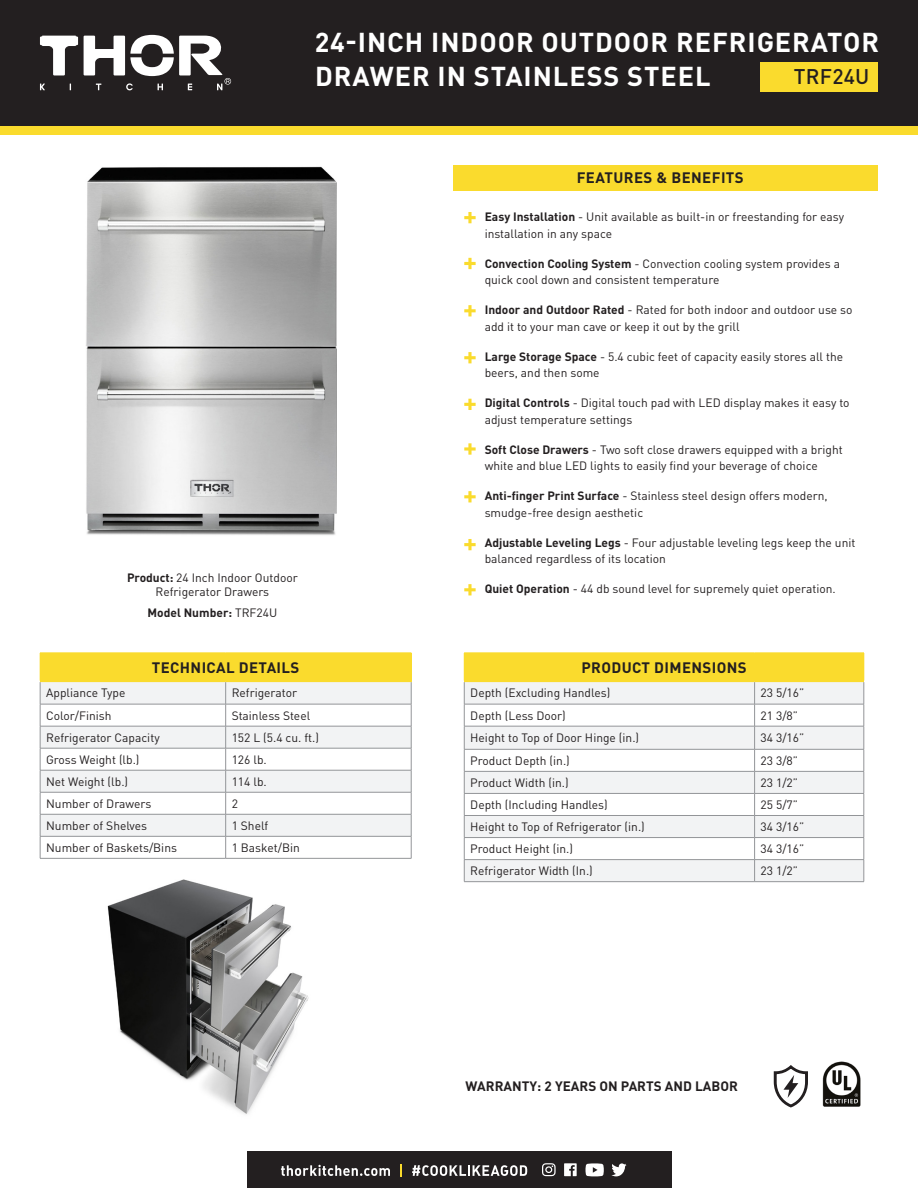
<style>
.page{position:relative;width:918px;height:1188px;background:#fff}
.page>*{position:absolute;margin:0;border:0;box-sizing:border-box;transform-origin:0 0}
.t1{font:700 27px/34.5px "DIN Pro";letter-spacing:.035em;color:#fff}
.t2{font:500 21px "DIN Pro";letter-spacing:.01em;color:#231f20}
.t3{font:700 15px "DIN Pro";letter-spacing:.025em;color:#231f20}
.t4{font:700 13.5px "DIN Pro";color:#231f20}
.t5{font:12px/16.5px "DIN Pro";color:#231f20}
.t6{font:700 12px "DIN Pro";color:#231f20}
.s1{font-weight:700}
.s2{font-weight:400}
</style>
<div class="page">
<img style="left:107px;top:879px;width:202px;height:235px">
<div style="left:0;top:125px;width:918px;height:10px;background:#fadb2d"></div>
<div style="left:0;top:0;width:918px;height:125px;background:#231f20"></div>
<svg style="left:40px;top:84px;width:5px;height:6px"></svg>
<svg style="left:84px;top:35px;width:147px;height:55px"></svg>
<svg style="left:40px;top:36px;width:38px;height:39px"></svg>
<div style="left:453px;top:165px;width:425px;height:26px;background:#fadb2d"></div>
<div style="left:40px;top:653px;width:371px;height:28px;background:#fadb2d"></div>
<svg style="left:41px;top:682px;width:370px;height:154px;fill:#f2f3f4"></svg>
<hr style="left:40px;top:704px;width:186px;height:1px;background:#939598">
<hr style="left:226px;top:704px;width:185px;height:1px;background:#939598">
<hr style="left:40px;top:726px;width:186px;height:1px;background:#939598">
<hr style="left:226px;top:726px;width:185px;height:1px;background:#939598">
<hr style="left:40px;top:748px;width:186px;height:1px;background:#939598">
<hr style="left:226px;top:748px;width:185px;height:1px;background:#939598">
<hr style="left:40px;top:770px;width:186px;height:1px;background:#939598">
<hr style="left:226px;top:770px;width:185px;height:1px;background:#939598">
<hr style="left:40px;top:792px;width:186px;height:1px;background:#939598">
<hr style="left:226px;top:792px;width:185px;height:1px;background:#939598">
<hr style="left:40px;top:814px;width:186px;height:1px;background:#939598">
<hr style="left:226px;top:814px;width:185px;height:1px;background:#939598">
<hr style="left:40px;top:836px;width:186px;height:1px;background:#939598">
<hr style="left:226px;top:836px;width:185px;height:1px;background:#939598">
<svg style="left:225px;top:682px;width:1px;height:176px"></svg>
<hr style="left:40px;top:858px;width:186px;height:1px;background:#939598">
<hr style="left:226px;top:858px;width:185px;height:1px;background:#939598">
<svg style="left:411px;top:653px;width:1px;height:205px"></svg>
<svg style="left:40px;top:682px;width:1px;height:176px"></svg>
<hr style="left:40px;top:681px;width:186px;height:1px;background:#fadb2d">
<hr style="left:226px;top:681px;width:185px;height:1px;background:#fadb2d">
<img style="left:822px;top:1061px;width:39px;height:45px">
<svg style="left:773px;top:1065px;width:35px;height:43px"></svg>
<svg style="left:464px;top:212px;width:12px;height:11px"></svg>
<svg style="left:464px;top:258px;width:12px;height:11px"></svg>
<svg style="left:464px;top:305px;width:12px;height:11px"></svg>
<svg style="left:464px;top:399px;width:12px;height:11px"></svg>
<svg style="left:464px;top:443px;width:12px;height:12px"></svg>
<svg style="left:464px;top:491px;width:12px;height:11px"></svg>
<svg style="left:464px;top:539px;width:12px;height:11px"></svg>
<svg style="left:464px;top:584px;width:12px;height:11px"></svg>
<div style="left:247px;top:1151px;width:424px;height:37px;background:#231f20"></div>
<svg style="left:281px;top:1165px;width:109px;height:11px"></svg>
<svg style="left:400px;top:1164px;width:2px;height:13px"></svg>
<svg style="left:412px;top:1165px;width:115px;height:11px"></svg>
<svg style="left:542px;top:1163px;width:14px;height:13px"></svg>
<svg style="left:564px;top:1163px;width:13px;height:13px"></svg>
<svg style="left:611px;top:1163px;width:16px;height:13px"></svg>
<svg style="left:586px;top:1163px;width:18px;height:13px"></svg>
<svg style="left:464px;top:352px;width:12px;height:11px"></svg>
<div style="left:464px;top:653px;width:400px;height:28px;background:#fadb2d"></div>
<svg style="left:465px;top:682px;width:399px;height:199px;fill:#f2f3f4"></svg>
<hr style="left:464px;top:704px;width:291px;height:1px;background:#939598">
<hr style="left:755px;top:704px;width:109px;height:1px;background:#939598">
<hr style="left:464px;top:726px;width:291px;height:1px;background:#939598">
<hr style="left:755px;top:726px;width:109px;height:1px;background:#939598">
<hr style="left:464px;top:749px;width:291px;height:1px;background:#939598">
<hr style="left:755px;top:749px;width:109px;height:1px;background:#939598">
<hr style="left:464px;top:771px;width:291px;height:1px;background:#939598">
<hr style="left:755px;top:771px;width:109px;height:1px;background:#939598">
<hr style="left:464px;top:793px;width:291px;height:1px;background:#939598">
<hr style="left:755px;top:793px;width:109px;height:1px;background:#939598">
<hr style="left:464px;top:815px;width:291px;height:1px;background:#939598">
<hr style="left:755px;top:815px;width:109px;height:1px;background:#939598">
<hr style="left:464px;top:837px;width:291px;height:1px;background:#939598">
<hr style="left:755px;top:837px;width:109px;height:1px;background:#939598">
<hr style="left:464px;top:859px;width:291px;height:1px;background:#939598">
<hr style="left:755px;top:859px;width:109px;height:1px;background:#939598">
<svg style="left:754px;top:682px;width:1px;height:199px"></svg>
<hr style="left:464px;top:881px;width:291px;height:1px;background:#939598">
<hr style="left:755px;top:881px;width:109px;height:1px;background:#939598">
<svg style="left:864px;top:653px;width:1px;height:228px"></svg>
<svg style="left:464px;top:682px;width:1px;height:199px"></svg>
<hr style="left:464px;top:681px;width:291px;height:1px;background:#fadb2d">
<hr style="left:755px;top:681px;width:109px;height:1px;background:#fadb2d">
<div style="left:760px;top:63px;width:118px;height:29px;background:#fadb2d"></div>
<img style="left:86px;top:166px;width:251px;height:369px">
<p class="t1" style="left:315px;top:24px;width:566px">24-INCH INDOOR OUTDOOR REFRIGERATOR<br>DRAWER IN STAINLESS STEEL</p>
<p class="t2" style="left:794px;top:62px;width:77px">TRF24U</p>
<p class="t5" style="left:127px;top:570px;width:172px;line-height:14.4px;text-align:center"><span class="s1">Product:</span> 24 Inch Indoor Outdoor<br>Refrigerator Drawers</p>
<p class="t6" style="left:148px;top:605px;width:131px">Model Number: <span class="s2">TRF24U</span></p>
<p class="t3" style="left:152px;top:657px;width:149px">TECHNICAL DETAILS</p>
<p class="t5" style="left:46px;top:684px;width:81px">Appliance Type</p>
<p class="t5" style="left:232px;top:684px;width:67px">Refrigerator</p>
<p class="t5" style="left:46px;top:707px;width:67px">Color/Finish</p>
<p class="t5" style="left:232px;top:707px;width:80px">Stainless Steel</p>
<p class="t5" style="left:46px;top:729px;width:115px">Refrigerator Capacity</p>
<p class="t5" style="left:232px;top:729px;width:89px">152 L (5.4 cu. ft.)</p>
<p class="t5" style="left:46px;top:751px;width:95px">Gross Weight (lb.)</p>
<p class="t5" style="left:232px;top:751px;width:37px">126 lb.</p>
<p class="t5" style="left:46px;top:773px;width:84px">Net Weight (lb.)</p>
<p class="t5" style="left:232px;top:773px;width:37px">114 lb.</p>
<p class="t5" style="left:46px;top:795px;width:107px">Number of Drawers</p>
<p class="t5" style="left:232px;top:795px;width:8px">2</p>
<p class="t5" style="left:46px;top:817px;width:102px">Number of Shelves</p>
<p class="t5" style="left:232px;top:817px;width:38px">1 Shelf</p>
<p class="t5" style="left:46px;top:839px;width:132px">Number of Baskets/Bins</p>
<p class="t5" style="left:232px;top:839px;width:70px">1 Basket/Bin</p>
<p class="t3" style="left:577px;top:167px;width:168px">FEATURES &amp; BENEFITS</p>
<p class="t5" style="left:485px;top:208px;width:361px"><span class="s1">Easy Installation</span> - Unit available as built-in or freestanding for easy installation in any space</p>
<p class="t5" style="left:485px;top:255px;width:357px"><span class="s1">Convection Cooling System</span> - Convection cooling system provides a quick cool down and consistent temperature</p>
<p class="t5" style="left:485px;top:301px;width:369px"><span class="s1">Indoor and Outdoor Rated</span> - Rated for both indoor and outdoor use so add it to your man cave or keep it out by the grill</p>
<p class="t5" style="left:485px;top:348px;width:360px"><span class="s1">Large Storage Space</span> - 5.4 cubic feet of capacity easily stores all the beers, and then some</p>
<p class="t5" style="left:485px;top:394px;width:366px"><span class="s1">Digital Controls</span> - Digital touch pad with LED display makes it easy to adjust temperature settings</p>
<p class="t5" style="left:485px;top:441px;width:360px"><span class="s1">Soft Close Drawers</span> - Two soft close drawers equipped with a bright white and blue LED lights to easily find your beverage of choice</p>
<p class="t5" style="left:485px;top:487px;width:345px"><span class="s1">Anti-finger Print Surface</span> - Stainless steel design offers modern, smudge-free design aesthetic</p>
<p class="t5" style="left:485px;top:534px;width:372px"><span class="s1">Adjustable Leveling Legs</span> - Four adjustable leveling legs keep the unit balanced regardless of its location</p>
<p class="t5" style="left:485px;top:580px;width:353px"><span class="s1">Quiet Operation</span> - 44 db sound level for supremely quiet operation.</p>
<p class="t3" style="left:581px;top:657px;width:167px">PRODUCT DIMENSIONS</p>
<p class="t5" style="left:470px;top:684px;width:142px">Depth (Excluding Handles)</p>
<p class="t5" style="left:761px;top:684px;width:45px">23 5/16”</p>
<p class="t5" style="left:470px;top:707px;width:97px">Depth (Less Door)</p>
<p class="t5" style="left:761px;top:707px;width:39px">21 3/8”</p>
<p class="t5" style="left:470px;top:729px;width:170px">Height to Top of Door Hinge (in.)</p>
<p class="t5" style="left:761px;top:729px;width:45px">34 3/16”</p>
<p class="t5" style="left:470px;top:752px;width:101px">Product Depth (in.)</p>
<p class="t5" style="left:761px;top:752px;width:39px">23 3/8”</p>
<p class="t5" style="left:470px;top:774px;width:100px">Product Width (in.)</p>
<p class="t5" style="left:761px;top:774px;width:39px">23 1/2”</p>
<p class="t5" style="left:470px;top:796px;width:139px">Depth (Including Handles)</p>
<p class="t5" style="left:761px;top:796px;width:39px">25 5/7”</p>
<p class="t5" style="left:470px;top:818px;width:176px">Height to Top of Refrigerator (in.)</p>
<p class="t5" style="left:761px;top:818px;width:45px">34 3/16”</p>
<p class="t5" style="left:470px;top:840px;width:104px">Product Height (in.)</p>
<p class="t5" style="left:761px;top:840px;width:45px">34 3/16”</p>
<p class="t5" style="left:470px;top:862px;width:124px">Refrigerator Width (In.)</p>
<p class="t5" style="left:761px;top:862px;width:39px">23 1/2”</p>
<p class="t4" style="left:466px;top:1077px;width:274px">WARRANTY: 2 YEARS ON PARTS AND LABOR</p>
</div>
